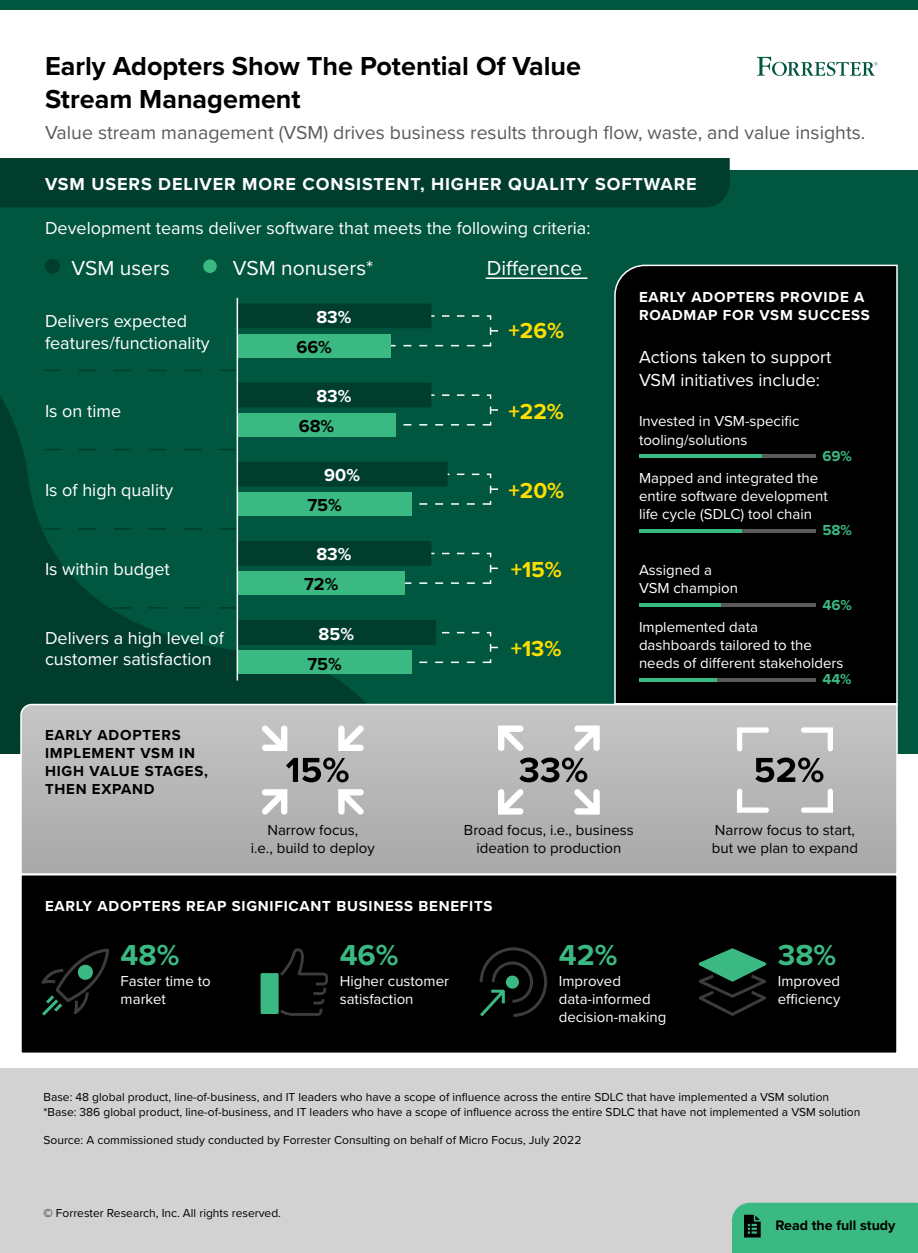
<style>
.page{position:relative;width:918px;height:1253px;background:#fff}
.page>*{position:absolute;margin:0;border:0;box-sizing:border-box;transform-origin:0 0}
.t1{font:700 30px "Proxima Nova";color:#3bb982}
.t2{font:700 27px/32.4px "Proxima Nova";color:#000}
.t3{font:700 22.5px "Proxima Nova";color:#ffde00}
.t4{font:21px "Proxima Nova";color:#fff}
.t5{font:19.5px "Proxima Nova";color:#5a5a5a}
.t6{font:18px/21.6px "Proxima Nova";color:#fff}
.t7{font:700 18px "Proxima Nova";letter-spacing:.05em;color:#fff}
.t8{font:700 18px "Proxima Nova";color:#000}
.t9{font:15px/18px "Proxima Nova";color:#fff}
.t10{font:15px/18px "Proxima Nova";color:#000;text-align:center}
.t11{font:700 15px/18px "Proxima Nova";letter-spacing:.05em;color:#fff}
.t12{font:700 15px/18px "Proxima Nova";letter-spacing:.05em;color:#000}
.t13{font:700 15px "Proxima Nova";color:#3bb982}
.t14{font:700 14.25px "Proxima Nova";color:#000}
.t15{font:12px/14.4px "Proxima Nova";color:#000}
</style>
<div class="page">
<div style="left:0;top:170px;width:918px;height:901px;background:#00563f"></div>
<svg style="left:0;top:259px;width:396px;height:495px"></svg>
<div style="left:0;top:1064px;width:918px;height:188px;background:#d2d2d2"></div>
<div style="left:732px;top:1202px;width:186px;height:50px;background:#3bb982"></div>
<svg style="left:757px;top:57px;width:121px;height:19px"></svg>
<div style="left:0;top:754px;width:918px;height:314px;background:#fff"></div>
<div style="left:614px;top:264px;width:284px;height:439px;background:#000"></div>
<svg style="left:20px;top:703px;width:878px;height:171px;background:#b7b7b7"></svg>
<div style="left:21px;top:874px;width:876px;height:179px;background:#000"></div>
<div style="left:20px;top:874px;width:878px;height:180px;border:2px solid #fff"></div>
<div style="left:0;top:158px;width:730px;height:49px;background:#003d2d"></div>
<svg style="left:44px;top:370px;width:193px;height:1px"></svg>
<svg style="left:44px;top:528px;width:193px;height:1px"></svg>
<svg style="left:44px;top:449px;width:193px;height:1px"></svg>
<svg style="left:44px;top:607px;width:193px;height:1px"></svg>
<div style="left:0;top:0;width:918px;height:9px;background:#00563f"></div>
<svg style="left:354px;top:315px;width:144px;height:33px"></svg>
<div style="left:237px;top:303px;width:194px;height:25px;background:#003d2d;border:2px solid #003d2d"></div>
<div style="left:237px;top:334px;width:154px;height:23px;background:#3bb982"></div>
<svg style="left:354px;top:394px;width:144px;height:32px"></svg>
<div style="left:237px;top:383px;width:194px;height:24px;background:#003d2d"></div>
<div style="left:237px;top:413px;width:159px;height:23px;background:#3bb982"></div>
<svg style="left:354px;top:552px;width:144px;height:32px"></svg>
<div style="left:237px;top:541px;width:194px;height:25px;background:#003d2d"></div>
<div style="left:237px;top:571px;width:168px;height:24px;background:#3bb982"></div>
<svg style="left:354px;top:473px;width:144px;height:32px"></svg>
<div style="left:237px;top:462px;width:211px;height:24px;background:#003d2d"></div>
<div style="left:237px;top:492px;width:175px;height:24px;background:#3bb982"></div>
<svg style="left:354px;top:631px;width:144px;height:33px"></svg>
<div style="left:237px;top:620px;width:199px;height:25px;background:#003d2d"></div>
<div style="left:237px;top:651px;width:175px;height:23px;background:#3bb982"></div>
<hr style="left:639px;top:455px;width:177px;height:3px;background:#5a5a5a">
<hr style="left:639px;top:455px;width:122px;height:3px;background:#3bb982">
<hr style="left:639px;top:529px;width:177px;height:3px;background:#5a5a5a">
<hr style="left:639px;top:529px;width:103px;height:3px;background:#3bb982">
<hr style="left:639px;top:604px;width:177px;height:3px;background:#5a5a5a">
<hr style="left:639px;top:604px;width:81px;height:3px;background:#3bb982">
<hr style="left:639px;top:678px;width:177px;height:3px;background:#5a5a5a">
<hr style="left:639px;top:678px;width:78px;height:3px;background:#3bb982">
<hr style="left:237px;top:298px;width:1px;height:382px;background:#fff">
<svg style="left:498px;top:725px;width:26px;height:26px"></svg>
<svg style="left:574px;top:725px;width:26px;height:26px"></svg>
<svg style="left:498px;top:789px;width:26px;height:25px"></svg>
<svg style="left:574px;top:789px;width:26px;height:25px"></svg>
<svg style="left:519px;top:757px;width:68px;height:25px;background:#6a6a6a"></svg>
<svg style="left:286px;top:757px;width:63px;height:25px;background:#6b6b6b"></svg>
<svg style="left:262px;top:725px;width:25px;height:26px"></svg>
<svg style="left:338px;top:725px;width:26px;height:26px"></svg>
<svg style="left:262px;top:789px;width:25px;height:26px"></svg>
<svg style="left:338px;top:789px;width:26px;height:26px"></svg>
<svg style="left:737px;top:727px;width:32px;height:24px"></svg>
<svg style="left:801px;top:727px;width:32px;height:24px"></svg>
<svg style="left:737px;top:788px;width:32px;height:24px"></svg>
<svg style="left:801px;top:788px;width:32px;height:24px"></svg>
<svg style="left:755px;top:757px;width:68px;height:25px;background:#676767"></svg>
<div style="left:46px;top:259px;width:13px;height:14px;background:#003d2d;border-radius:50%"></div>
<div style="left:45px;top:259px;width:15px;height:15px;border:2px solid #003d2d;border-radius:50%"></div>
<div style="left:203px;top:259px;width:14px;height:14px;background:#3bb982;border-radius:50%"></div>
<hr style="left:486px;top:277px;width:101px;height:2px;background:#fff">
<svg style="left:480px;top:947px;width:67px;height:70px"></svg>
<div style="left:506px;top:975px;width:13px;height:13px;background:#3bb982;border-radius:50%"></div>
<svg style="left:41px;top:948px;width:68px;height:67px"></svg>
<svg style="left:280px;top:948px;width:48px;height:67px"></svg>
<div style="left:261px;top:973px;width:18px;height:41px;background:#3bb982"></div>
<svg style="left:699px;top:948px;width:67px;height:67px"></svg>
<h2 class="t2" style="left:45px;top:50px;width:538px">Early Adopters Show The Potential Of Value<br>Stream Management</h2>
<h3 class="t5" style="left:45px;top:118px;width:822px">Value stream management (VSM) drives business results through flow, waste, and value insights.</h3>
<h3 class="t7" style="left:45px;top:170px;width:653px">VSM USERS DELIVER MORE CONSISTENT, HIGHER QUALITY SOFTWARE</h3>
<h3 class="t6" style="left:45px;top:217px;width:547px">Development teams deliver software that meets the following criteria:</h3>
<h3 class="t4" style="left:72px;top:252px;width:100px">VSM users</h3>
<h3 class="t4" style="left:233px;top:252px;width:142px">VSM nonusers*</h3>
<h3 class="t4" style="left:487px;top:252px;width:97px">Difference</h3>
<h3 class="t6" style="left:45px;top:309px;width:166px">Delivers expected features/functionality</h3>
<h3 class="t7" style="left:316px;top:303px;width:37px">83%</h3>
<h3 class="t8" style="left:296px;top:333px;width:37px">66%</h3>
<h3 class="t3" style="left:508px;top:313px;width:57px">+26%</h3>
<h3 class="t7" style="left:316px;top:383px;width:37px">83%</h3>
<h3 class="t8" style="left:299px;top:412px;width:37px">68%</h3>
<h3 class="t6" style="left:45px;top:399px;width:78px">Is on time</h3>
<h3 class="t3" style="left:508px;top:394px;width:57px">+22%</h3>
<h3 class="t7" style="left:324px;top:462px;width:37px">90%</h3>
<h3 class="t8" style="left:307px;top:492px;width:36px">75%</h3>
<h3 class="t6" style="left:45px;top:478px;width:130px">Is of high quality</h3>
<h3 class="t3" style="left:508px;top:473px;width:57px">+20%</h3>
<h3 class="t6" style="left:45px;top:558px;width:126px">Is within budget</h3>
<h3 class="t7" style="left:316px;top:541px;width:37px">83%</h3>
<h3 class="t8" style="left:304px;top:571px;width:36px">72%</h3>
<h3 class="t6" style="left:45px;top:626px;width:180px">Delivers a high level of customer satisfaction</h3>
<h3 class="t7" style="left:319px;top:620px;width:37px">85%</h3>
<h3 class="t8" style="left:307px;top:650px;width:36px">75%</h3>
<p class="t12" style="left:45px;top:726px;width:165px">EARLY ADOPTERS<br>IMPLEMENT VSM IN<br>HIGH VALUE STAGES,<br>THEN EXPAND</p>
<h3 class="t3" style="left:511px;top:552px;width:53px">+15%</h3>
<h3 class="t3" style="left:511px;top:631px;width:52px">+13%</h3>
<p class="t11" style="left:639px;top:287px;width:232px">EARLY ADOPTERS PROVIDE A<br>ROADMAP FOR VSM SUCCESS</p>
<h3 class="t6" style="left:639px;top:345px;width:194px;line-height:22.5px">Actions taken to support<br>VSM initiatives include:</h3>
<p class="t9" style="left:639px;top:412px;width:162px">Invested in VSM-specific tooling/solutions</p>
<p class="t13" style="left:822px;top:444px;width:31px">69%</p>
<p class="t9" style="left:639px;top:468px;width:190px">Mapped and integrated the entire software development life cycle (SDLC) tool chain</p>
<p class="t13" style="left:822px;top:519px;width:31px">58%</p>
<p class="t9" style="left:639px;top:560px;width:101px">Assigned a<br>VSM champion</p>
<p class="t13" style="left:822px;top:593px;width:31px">46%</p>
<p class="t9" style="left:639px;top:617px;width:206px">Implemented data<br>dashboards tailored to the needs of different stakeholders</p>
<p class="t13" style="left:822px;top:668px;width:31px">44%</p>
<p class="t10" style="left:251px;top:820px;width:125px">Narrow focus,<br>i.e., build to deploy</p>
<p class="t10" style="left:712px;top:820px;width:148px;text-align:left">Narrow focus to start, but we plan to expand</p>
<p class="t10" style="left:464px;top:820px;width:171px">Broad focus, i.e., business ideation to production</p>
<p class="t11" style="left:45px;top:896px;width:449px">EARLY ADOPTERS REAP SIGNIFICANT BUSINESS BENEFITS</p>
<h1 class="t1" style="left:121px;top:933px;width:60px">48%</h1>
<h1 class="t1" style="left:340px;top:933px;width:60px">46%</h1>
<h1 class="t1" style="left:559px;top:933px;width:60px">42%</h1>
<h1 class="t1" style="left:778px;top:933px;width:60px">38%</h1>
<p class="t9" style="left:121px;top:971px;width:92px">Faster time to market</p>
<p class="t9" style="left:340px;top:971px;width:111px">Higher customer satisfaction</p>
<p class="t9" style="left:559px;top:971px;width:109px">Improved data-informed decision-making</p>
<p class="t9" style="left:778px;top:971px;width:64px">Improved efficiency</p>
<p class="t15" style="left:44px;top:1089px;width:818px">Base: 48 global product, line-of-business, and IT leaders who have a scope of influence across the entire SDLC that have implemented a VSM solution *Base: 386 global product, line-of-business, and IT leaders who have a scope of influence across the entire SDLC that have not implemented a VSM solution</p>
<p class="t15" style="left:44px;top:1132px;width:539px">Source: A commissioned study conducted by Forrester Consulting on behalf of Micro Focus, July 2022</p>
<p class="t15" style="left:44px;top:1205px;width:239px">© Forrester Research, Inc. All rights reserved.</p>
<p class="t14" style="left:776px;top:1215px;width:122px">Read the full study</p>
</div>
